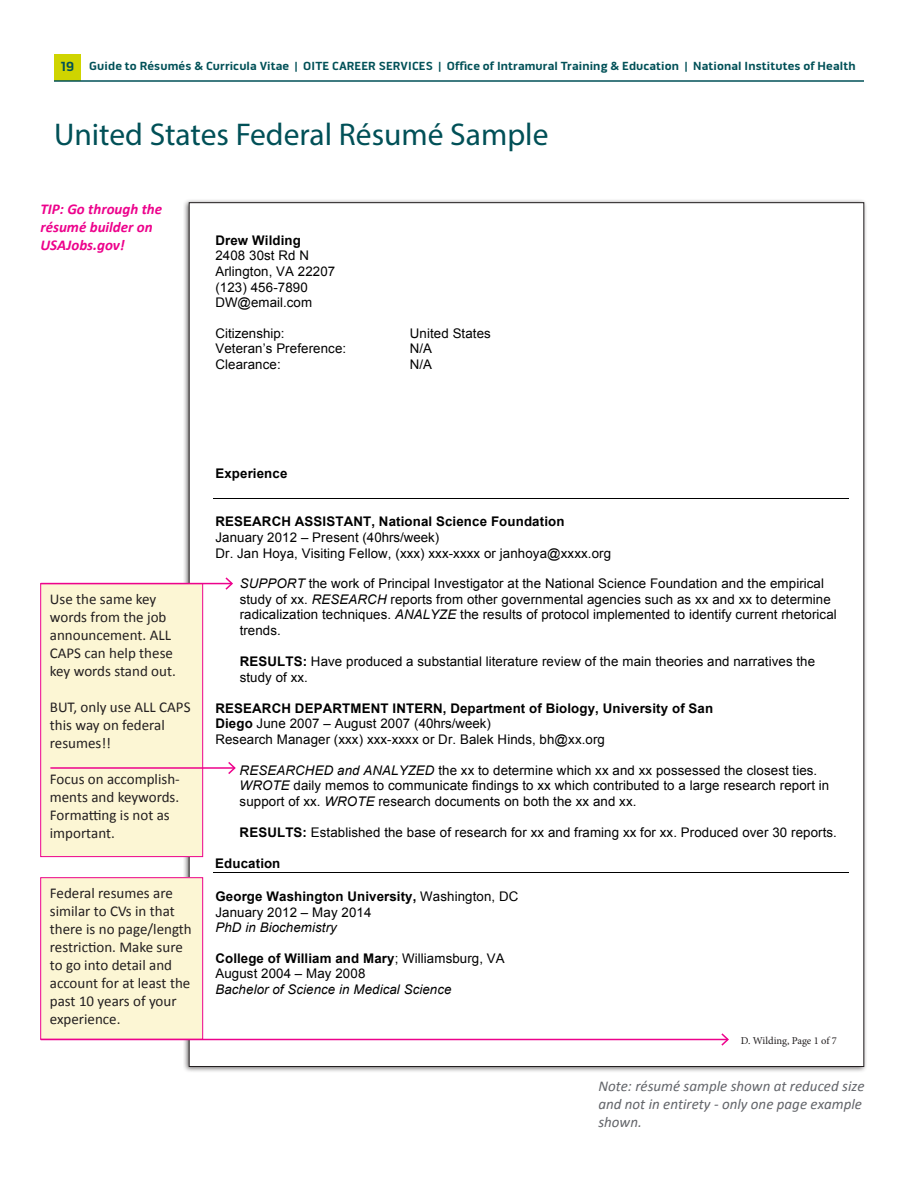
<style>
.page{position:relative;width:918px;height:1188px;background:#fff}
.page>*{position:absolute;margin:0;border:0;box-sizing:border-box;transform-origin:0 0}
.t1{font:31.5px "Myriad Pro";color:#005057}
.Body_1{font:15px/18px "Calibri";color:#231f20}
.Body_ital{font:italic 15px/18px "Calibri";color:#63656a}
.Body_ital-2{font:italic 700 15px "Calibri";color:#ed028c}
.Image{font:13.35px/15.6px "Arial";letter-spacing:.01em;color:#000}
.Image-2{font:700 13.35px "Arial";letter-spacing:.01em;color:#000}
.t2{font:700 12px "Pill Gothic 600 mg";letter-spacing:.01em;color:#005057}
.t3{font:10.5px "Minion Pro";letter-spacing:-.005em;color:#231f20}
.s1{font-size:13.5px}
.s2{font-weight:700}
.s3{font-style:italic}
</style>
<div class="page">
<div style="left:54px;top:54px;width:27px;height:27px;background:#cfd400"></div>
<hr style="left:54px;top:80px;width:810px;height:2px;background:#005057">
<div style="left:183px;top:199px;width:685px;height:874px;background:#231f20;opacity:.65"></div>
<div style="left:189px;top:203px;width:675px;height:863px;background:#fff"></div>
<hr style="left:214px;top:498px;width:635px;height:1px;background:#000">
<hr style="left:214px;top:872px;width:635px;height:1px;background:#000">
<div style="left:41px;top:584px;width:162px;height:273px;background:#fcf6d4"></div>
<div style="left:40px;top:583px;width:163px;height:274px;border:1px solid #ed028c"></div>
<hr style="left:41px;top:583px;width:191px;height:1px;background:#ed028c">
<svg style="left:224px;top:577px;width:9px;height:13px"></svg>
<div style="left:41px;top:878px;width:162px;height:161px;background:#fcf6d4"></div>
<div style="left:40px;top:878px;width:163px;height:162px;border:1px solid #ed028c"></div>
<hr style="left:41px;top:1039px;width:687px;height:1px;background:#ed028c">
<svg style="left:720px;top:1033px;width:9px;height:13px"></svg>
<hr style="left:50px;top:767px;width:185px;height:2px;background:#ed028c">
<svg style="left:227px;top:762px;width:9px;height:12px"></svg>
<p class="t2" style="left:61px;top:58px;width:796px"><span class="s1">19</span> Guide to Résumés &amp; Curricula Vitae | OITE CAREER SERVICES | Office of Intramural Training &amp; Education | National Institutes of Health</p>
<h4 class="t1" style="left:54px;top:115px;width:496px">United States Federal Résumé Sample</h4>
<p class="Body_ital-2" style="left:40px;top:198px;width:123px">TIP: Go through the</p>
<p class="Body_ital-2" style="left:40px;top:216px;width:114px">résumé builder on</p>
<p class="Body_ital-2" style="left:40px;top:234px;width:86px">USAJobs.gov!</p>
<p class="Image" style="left:215px;top:233px;width:121px"><span class="s2">Drew Wilding<br></span>2408 30st Rd N<br>Arlington, VA 22207 (123) 456-7890<br>DW@email.com</p>
<p class="Image" style="left:215px;top:326px;width:132px">Citizenship:<br>Veteran’s Preference:<br>Clearance:</p>
<p class="Image" style="left:410px;top:326px;width:83px">United States<br>N/A<br>N/A</p>
<p class="Body_1" style="left:50px;top:590px;width:127px">Use the same key words from the job announcement. ALL<br>CAPS can help these key words stand out.</p>
<p class="Body_1" style="left:50px;top:698px;width:142px">BUT, only use ALL CAPS this way on federal resumes!!</p>
<p class="Body_1" style="left:50px;top:770px;width:132px">Focus on accomplish&shy;ments and keywords.<br>Formatting is not as important.</p>
<p class="Body_1" style="left:50px;top:884px;width:143px">Federal resumes are similar to CVs in that there is no page/length restriction. Make sure to go into detail and account for at least the past 10 years of your experience.</p>
<p class="Image-2" style="left:215px;top:465px;width:73px">Experience</p>
<p class="Image" style="left:215px;top:514px;width:397px"><span class="s2">RESEARCH ASSISTANT, National Science Foundation<br></span>January 2012 – Present (40hrs/week)<br>Dr. Jan Hoya, Visiting Fellow, (xxx) xxx-xxxx or janhoya@xxxx.org</p>
<p class="Image" style="left:240px;top:576px;width:599px"><span class="s3">SUPPORT</span> the work of Principal Investigator at the National Science Foundation and the empirical study of xx. <span class="s3">RESEARCH</span> reports from other governmental agencies such as xx and xx to determine radicalization techniques. <span class="s3">ANALYZE</span> the results of protocol implemented to identify current rhetorical trends.</p>
<p class="Image" style="left:240px;top:654px;width:577px"><span class="s2">RESULTS:</span> Have produced a substantial literature review of the main theories and narratives the study of xx.</p>
<p class="Image" style="left:215px;top:700px;width:499px"><span class="s2">RESEARCH DEPARTMENT INTERN, Department of Biology, University of San<br>Diego</span> June 2007 – August 2007 (40hrs/week)<br>Research Manager (xxx) xxx-xxxx or Dr. Balek Hinds, bh@xx.org</p>
<p class="Image" style="left:240px;top:762px;width:591px"><span class="s3">RESEARCHED and ANALYZED</span> the xx to determine which xx and xx possessed the closest ties.<br><span class="s3">WROTE</span> daily memos to communicate findings to xx which contributed to a large research report in support of xx. <span class="s3">WROTE</span> research documents on both the xx and xx.</p>
<p class="Image" style="left:240px;top:825px;width:599px"><span class="s2">RESULTS:</span> Established the base of research for xx and framing xx for xx. Produced over 30 reports.</p>
<p class="Image-2" style="left:215px;top:855px;width:67px">Education</p>
<p class="Image" style="left:215px;top:889px;width:304px"><span class="s2">George Washington University,</span> Washington, DC<br>January 2012 – May 2014<br><span class="s3">PhD in Biochemistry</span></p>
<p class="Image" style="left:215px;top:951px;width:291px"><span class="s2">College of William and Mary</span>; Williamsburg, VA<br>August 2004 – May 2008<br><span class="s3">Bachelor of Science in Medical Science</span></p>
<p class="t3" style="left:741px;top:1034px;width:98px">D. Wilding, Page 1 of 7</p>
<p class="Body_ital" style="left:598px;top:1077px;width:268px">Note: résumé sample shown at reduced size and not in entirety - only one page example shown.</p>
</div>
